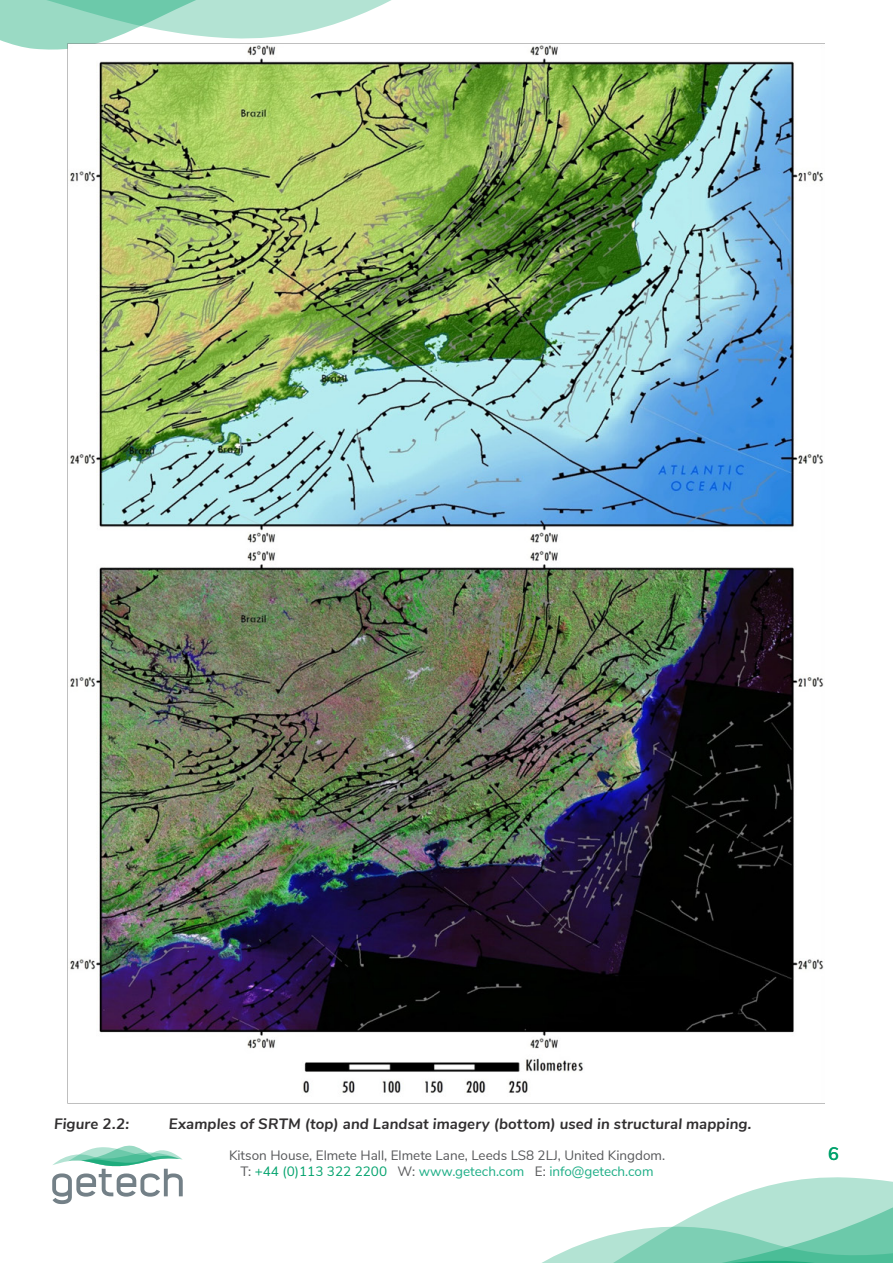
<style>
.page{position:relative;width:893px;height:1263px;background:#fff}
.page>*{position:absolute;margin:0;border:0;box-sizing:border-box;transform-origin:0 0}
.t1{font:600 18px "Nunito Sans";color:#00a26c}
.Main_Figure_Caption{font:italic 700 15px "Nunito Sans";letter-spacing:.005em;color:#312f30}
.t2{font:13.5px/16.2px "Nunito Sans";color:#57585a;text-align:center}
.s1{color:#00a26c}
.s2{color:#1dae86}
</style>
<div class="page">
<svg style="left:52px;top:1145px;width:131px;height:59px"></svg>
<svg style="left:0;top:0;width:391px;height:50px"></svg>
<svg style="left:542px;top:1177px;width:351px;height:86px"></svg>
<img style="left:67px;top:43px;width:758px;height:1061px">
<p class="Main_Figure_Caption" style="left:54px;top:1113px;width:77px">Figure 2.2:</p>
<p class="Main_Figure_Caption" style="left:169px;top:1113px;width:584px">Examples of SRTM (top) and Landsat imagery (bottom) used in structural mapping.</p>
<p class="t2" style="left:229px;top:1146px;width:438px">Kitson House, Elmete Hall, Elmete Lane, Leeds LS8 2LJ, United Kingdom.<br>T: <span class="s1">+44 (0)113 322 2200</span> W: <span class="s2">www.getech.com</span> E: <span class="s2">info@getech.com</span></p>
<h1 class="t1" style="left:828px;top:1140px;width:12px">6</h1>
</div>
